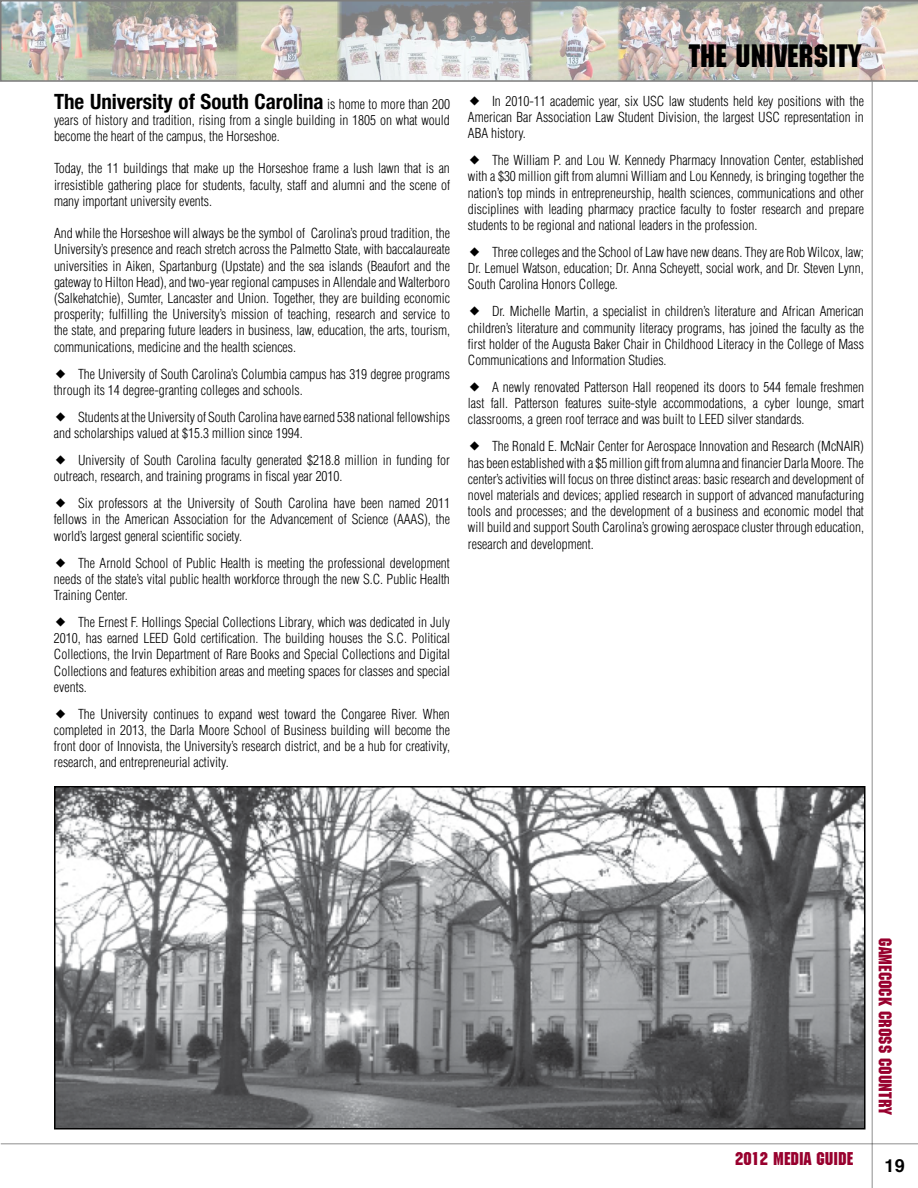
<style>
.page{position:relative;width:918px;height:1188px;background:#fff}
.page>*{position:absolute;margin:0;border:0;box-sizing:border-box;transform-origin:0 0}
.t1{font:31.5px "Machine LT";color:#000}
.t2{font:700 condensed 21px "Helvetica Neue";color:#000}
.t3{font:18px "Machine LT";color:#98002e}
.t4{font:700 18px "Helvetica";color:#000}
.t5{font:300 condensed 13.5px/16.2px "Helvetica LT Std";color:#000;text-align:justify}
.s1{font-family:"Helvetica LT Std";font-weight:300;font-size:13.5px}
</style>
<div class="page">
<hr style="left:872px;top:82px;width:1px;height:1106px;background:#010000">
<hr style="left:1px;top:1143px;width:917px;height:1px;background:#010000">
<img style="left:0;top:0;width:918px;height:82px">
<img style="left:57px;top:789px;width:806px;height:338px">
<div style="left:54px;top:786px;width:812px;height:344px;border:2px solid #000"></div>
<h2 class="t2" style="left:54px;top:88px;width:398px">The University of South Carolina <span class="s1">is home to more than 200</span></h2>
<p class="t5" style="left:54px;top:112px;width:397px">years of history and tradition, rising from a single building in 1805 on what would become the heart of the campus, the Horseshoe.</p>
<p class="t5" style="left:54px;top:160px;width:398px">Today, the 11 buildings that make up the Horseshoe frame a lush lawn that is an irresistible gathering place for students, faculty, staff and alumni and the scene of many important university events.</p>
<p class="t5" style="left:54px;top:225px;width:398px">And while the Horseshoe will always be the symbol of Carolina’s proud tradition, the University’s presence and reach stretch across the Palmetto State, with baccalaureate universities in Aiken, Spartanburg (Upstate) and the sea islands (Beaufort and the gateway to Hilton Head), and two-year regional campuses in Allendale and Walterboro (Salkehatchie), Sumter, Lancaster and Union. Together, they are building economic prosperity; fulfilling the University’s mission of teaching, research and service to the state, and preparing future leaders in business, law, education, the arts, tourism, communications, medicine and the health sciences.</p>
<p class="t5" style="left:54px;top:366px;width:397px;text-indent:24px">The University of South Carolina’s Columbia campus has 319 degree programs through its 14 degree-granting colleges and schools.</p>
<p class="t5" style="left:54px;top:409px;width:397px;text-indent:24px">Students at the University of South Carolina have earned 538 national fellowships and scholarships valued at $15.3 million since 1994.</p>
<p class="t5" style="left:54px;top:452px;width:398px;text-indent:24px">University of South Carolina faculty generated $218.8 million in funding for outreach, research, and training programs in fiscal year 2010.</p>
<p class="t5" style="left:54px;top:495px;width:398px;text-indent:24px">Six professors at the University of South Carolina have been named 2011 fellows in the American Association for the Advancement of Science (AAAS), the world’s largest general scientific society.</p>
<p class="t5" style="left:54px;top:555px;width:397px;text-indent:24px">The Arnold School of Public Health is meeting the professional development needs of the state’s vital public health workforce through the new S.C. Public Health Training Center.</p>
<p class="t5" style="left:54px;top:614px;width:398px;text-indent:24px">The Ernest F. Hollings Special Collections Library, which was dedicated in July 2010, has earned LEED Gold certification. The building houses the S.C. Political Collections, the Irvin Department of Rare Books and Special Collections and Digital Collections and features exhibition areas and meeting spaces for classes and special events.</p>
<p class="t5" style="left:54px;top:706px;width:398px;text-indent:24px">The University continues to expand west toward the Congaree River. When completed in 2013, the Darla Moore School of Business building will become the front door of Innovista, the University’s research district, and be a hub for creativity, research, and entrepreneurial activity.</p>
<h1 class="t1" style="left:689px;top:38px;width:174px">THE UNIVERSITY</h1>
<p class="t5" style="left:468px;top:93px;width:397px;text-indent:24px">In 2010-11 academic year, six USC law students held key positions with the American Bar Association Law Student Division, the largest USC representation in ABA history.</p>
<p class="t5" style="left:468px;top:152px;width:398px;text-indent:24px">The William P. and Lou W. Kennedy Pharmacy Innovation Center, established with a $30 million gift from alumni William and Lou Kennedy, is bringing together the nation’s top minds in entrepreneurship, health sciences, communications and other disciplines with leading pharmacy practice faculty to foster research and prepare students to be regional and national leaders in the profession.</p>
<p class="t5" style="left:468px;top:244px;width:397px;text-indent:24px">Three colleges and the School of Law have new deans. They are Rob Wilcox, law; Dr. Lemuel Watson, education; Dr. Anna Scheyett, social work, and Dr. Steven Lynn, South Carolina Honors College.</p>
<p class="t5" style="left:468px;top:303px;width:398px;text-indent:24px">Dr. Michelle Martin, a specialist in children’s literature and African American children’s literature and community literacy programs, has joined the faculty as the first holder of the Augusta Baker Chair in Childhood Literacy in the College of Mass Communications and Information Studies.</p>
<p class="t5" style="left:468px;top:379px;width:398px;text-indent:24px">A newly renovated Patterson Hall reopened its doors to 544 female freshmen last fall. Patterson features suite-style accommodations, a cyber lounge, smart classrooms, a green roof terrace and was built to LEED silver standards.</p>
<p class="t5" style="left:468px;top:438px;width:398px;text-indent:24px">The Ronald E. McNair Center for Aerospace Innovation and Research (McNAIR) has been established with a $5 million gift from alumna and financier Darla Moore. The center’s activities will focus on three distinct areas: basic research and development of novel materials and devices; applied research in support of advanced manufacturing tools and processes; and the development of a business and economic model that will build and support South Carolina’s growing aerospace cluster through education, research and development.</p>
<h3 class="t3" style="left:735px;top:1149px;width:120px">2012 MEDIA GUIDE</h3>
<h3 class="t3" style="left:896px;top:938px;width:178px;rotate:90deg">GAMECOCK CROSS COUNTRY</h3>
<h3 class="t4" style="left:885px;top:1151px;width:22px">19</h3>
</div>
